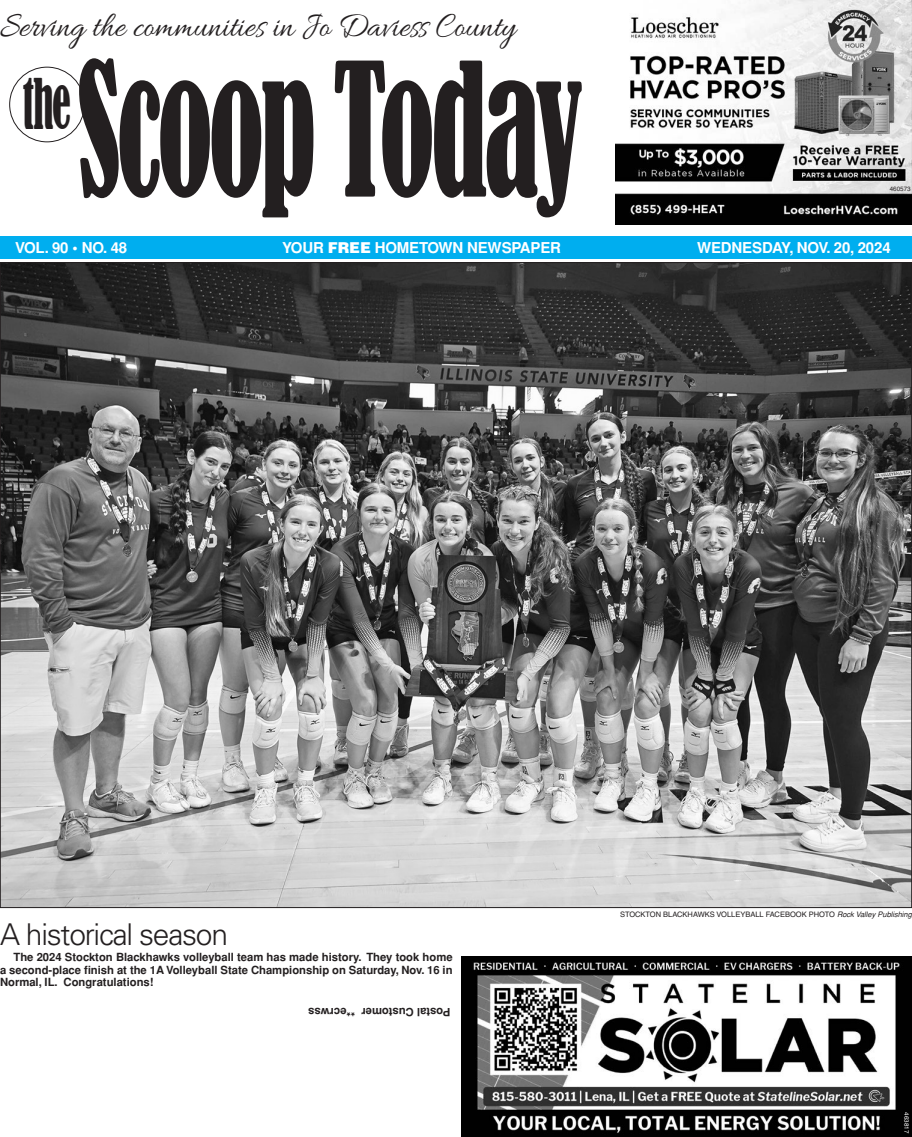
<style>
.page{position:relative;width:912px;height:1137px;background:#fff}
.page>*{position:absolute;margin:0;border:0;box-sizing:border-box;transform-origin:0 0}
.t1{font:condensed 172.5px "Bernard";letter-spacing:-.035em;color:#231f20;scale:.67 1}
.t2{font:condensed 65.5px "Bernard";color:#231f20;scale:.64 1}
.t3{font:36.25px "Allura";letter-spacing:-.005em;color:#231f20;scale:.92 1}
.t4{font:300 30px "Univers";letter-spacing:-.04em;color:#231f20}
.t5{font:700 15px "Helvetica";letter-spacing:-.01em;color:#fff}
.t6{font:700 11.25px/12.5px "Helvetica";color:#231f20;text-align:justify}
.t7{font:7.5px "Helvetica";color:#231f20}
.t8{font:6.25px "Helvetica";color:#231f20}
.t9{font:6.25px "Helvetica";color:#fff}
.s1{font-weight:900}
.s2{font-style:italic}
</style>
<div class="page">
<div style="left:0;top:236px;width:911px;height:23px;background:#00aeef"></div>
<div style="left:9px;top:67px;width:76px;height:75px;border:1px solid #231f20;border-radius:50%"></div>
<img style="left:615px;top:0;width:296px;height:225px">
<img style="left:461px;top:956px;width:450px;height:180px">
<img style="left:2px;top:264px;width:907px;height:641px">
<p class="t3" style="left:0;top:6px;width:562px">Serving the communities in Jo Daviess County</p>
<p class="t2" style="left:23px;top:65px;width:77px">the</p>
<p class="t1" style="left:77px;top:30px;width:757px">Scoop Today</p>
<p class="t8" style="left:889px;top:185px;width:22px">460573</p>
<p class="t5" style="left:15px;top:239px;width:114px">VOL. 90 • NO. 48</p>
<p class="t5" style="left:282px;top:239px;width:280px">YOUR <span class="s1">FREE</span> HOMETOWN NEWSPAPER</p>
<p class="t5" style="left:696px;top:239px;width:195px">WEDNESDAY, NOV. 20, 2024</p>
<p class="t4" style="left:0;top:916px;width:229px">A historical season</p>
<p class="t6" style="left:0;top:950px;width:454px;text-indent:14px">The 2024 Stockton Blackhawks volleyball team has made history. They took home a second-place finish at the 1A Volleyball State Championship on Saturday, Nov. 16 in Normal, IL. Congratulations!</p>
<p class="t6" style="left:450px;top:1017px;width:144px;rotate:-180deg">Postal Customer **ecrwss</p>
<p class="t7" style="left:620px;top:910px;width:293px">STOCKTON BLACKHAWKS VOLLEYBALL FACEBOOK PHOTO <span class="s2">Rock Valley Publishing</span></p>
<p class="t9" style="left:910px;top:1112px;width:22px;rotate:90deg">463817</p>
</div>
